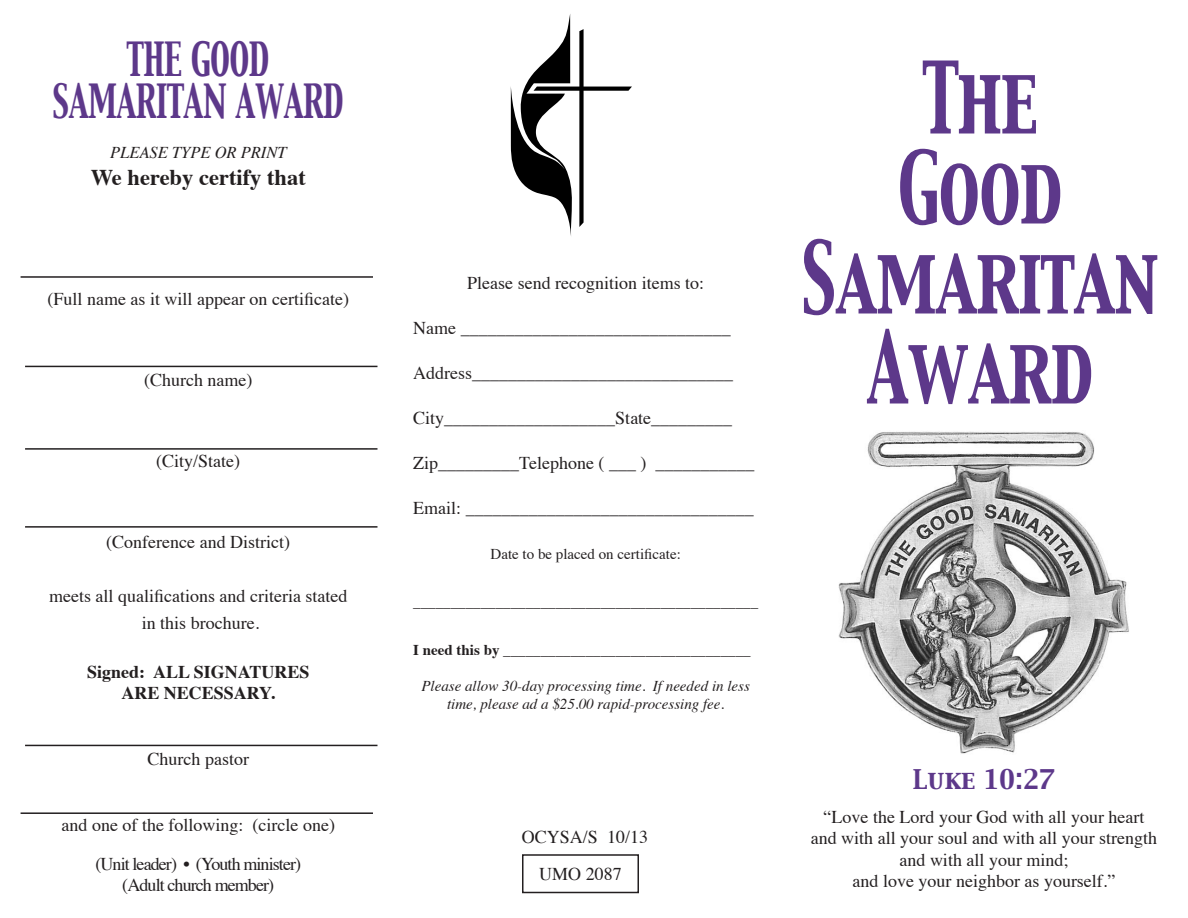
<style>
.page{position:relative;width:1188px;height:918px;background:#fff}
.page>*{position:absolute;margin:0;border:0;box-sizing:border-box;transform-origin:0 0}
.t1{font:87.6px "Capitals";letter-spacing:-.02em;color:#5d388a;scale:.72 1}
.t2{font:41.7px "Capitals";letter-spacing:-.02em;color:#5d388a;scale:.72 1}
.t3{font:24px "Capitals";color:#5d388a}
.t4{font:700 22.5px "Times";color:#231f20}
.t5{font:18px/21.6px "Times";color:#231f20;text-align:center}
.t6{font:18px/21.6px "Times";letter-spacing:-.05em;color:#231f20;text-align:center}
.t7{font:700 18px/21.6px "Times";color:#231f20;text-align:center}
.t8{font:italic 16.5px "Times";color:#231f20}
.t9{font:15px "Times";color:#231f20}
.t10{font:italic 15px/18px "Times";color:#231f20;text-align:center}
.s1{font-weight:700}
</style>
<div class="page">
<svg style="left:511px;top:14px;width:121px;height:222px"></svg>
<img style="left:838px;top:431px;width:291px;height:323px">
<div style="left:522px;top:854px;width:117px;height:39px;border:2px solid #231f20"></div>
<hr style="left:21px;top:276px;width:352px;height:2px;background:#231f20">
<hr style="left:25px;top:745px;width:352px;height:1px;background:#231f20">
<hr style="left:21px;top:812px;width:352px;height:2px;background:#231f20">
<hr style="left:25px;top:366px;width:352px;height:1px;background:#231f20">
<hr style="left:25px;top:448px;width:352px;height:2px;background:#231f20">
<hr style="left:25px;top:526px;width:352px;height:2px;background:#231f20">
<p class="t2" style="left:127px;top:31px;width:200px">THE GOOD</p>
<p class="t2" style="left:53px;top:73px;width:406px">SAMARITAN AWARD</p>
<p class="t8" style="left:110px;top:138px;width:178px">PLEASE TYPE OR PRINT</p>
<p class="t4" style="left:91px;top:156px;width:217px">We hereby certify that</p>
<p class="t5" style="left:48px;top:287px;width:303px">(Full name as it will appear on certificate)</p>
<p class="t5" style="left:144px;top:368px;width:110px">(Church name)</p>
<p class="t5" style="left:156px;top:449px;width:86px">(City/State)</p>
<p class="t5" style="left:106px;top:530px;width:185px">(Conference and District)</p>
<p class="t5" style="left:49px;top:581px;width:300px;line-height:27px">meets all qualifications and criteria stated in this brochure.</p>
<p class="t7" style="left:87px;top:659px;width:224px">Signed: ALL SIGNATURES<br>ARE NECESSARY.</p>
<p class="t5" style="left:148px;top:747px;width:103px">Church pastor</p>
<p class="t5" style="left:62px;top:813px;width:275px">and one of the following: (circle one)</p>
<p class="t6" style="left:95px;top:851px;width:207px">(Unit leader) • (Youth minister) (Adult church member)</p>
<p class="t5" style="left:467px;top:270px;width:238px">Please send recognition items to:</p>
<p class="t5" style="left:413px;top:315px;width:319px">Name ______________________________</p>
<p class="t5" style="left:413px;top:360px;width:321px">Address_____________________________</p>
<p class="t5" style="left:413px;top:405px;width:321px">City___________________State_________</p>
<p class="t5" style="left:413px;top:450px;width:343px">Zip_________Telephone ( ___ ) ___________</p>
<p class="t5" style="left:413px;top:495px;width:342px">Email: ________________________________</p>
<p class="t9" style="left:491px;top:540px;width:192px">Date to be placed on certificate:</p>
<p class="t9" style="left:413px;top:588px;width:346px">______________________________________________</p>
<p class="t9" style="left:413px;top:636px;width:339px"><span class="s1">I need this by</span> _________________________________</p>
<p class="t10" style="left:421px;top:676px;width:330px">Please allow 30-day processing time. If needed in less time, please ad a $25.00 rapid-processing fee.</p>
<p class="t5" style="left:522px;top:825px;width:128px">OCYSA/S 10/13</p>
<p class="t5" style="left:539px;top:862px;width:84px">UMO 2087</p>
<p class="t1" style="left:923px;top:39px;width:161px">The</p>
<p class="t1" style="left:898px;top:129px;width:231px">Good</p>
<p class="t1" style="left:801px;top:219px;width:498px">Samaritan</p>
<p class="t1" style="left:867px;top:309px;width:317px">Award</p>
<p class="t3" style="left:913px;top:763px;width:144px">Luke 10:27</p>
<p class="t5" style="left:824px;top:804px;width:322px">“Love the Lord your God with all your heart</p>
<p class="t5" style="left:811px;top:826px;width:348px">and with all your soul and with all your strength and with all your mind;<br>and love your neighbor as yourself.”</p>
</div>
